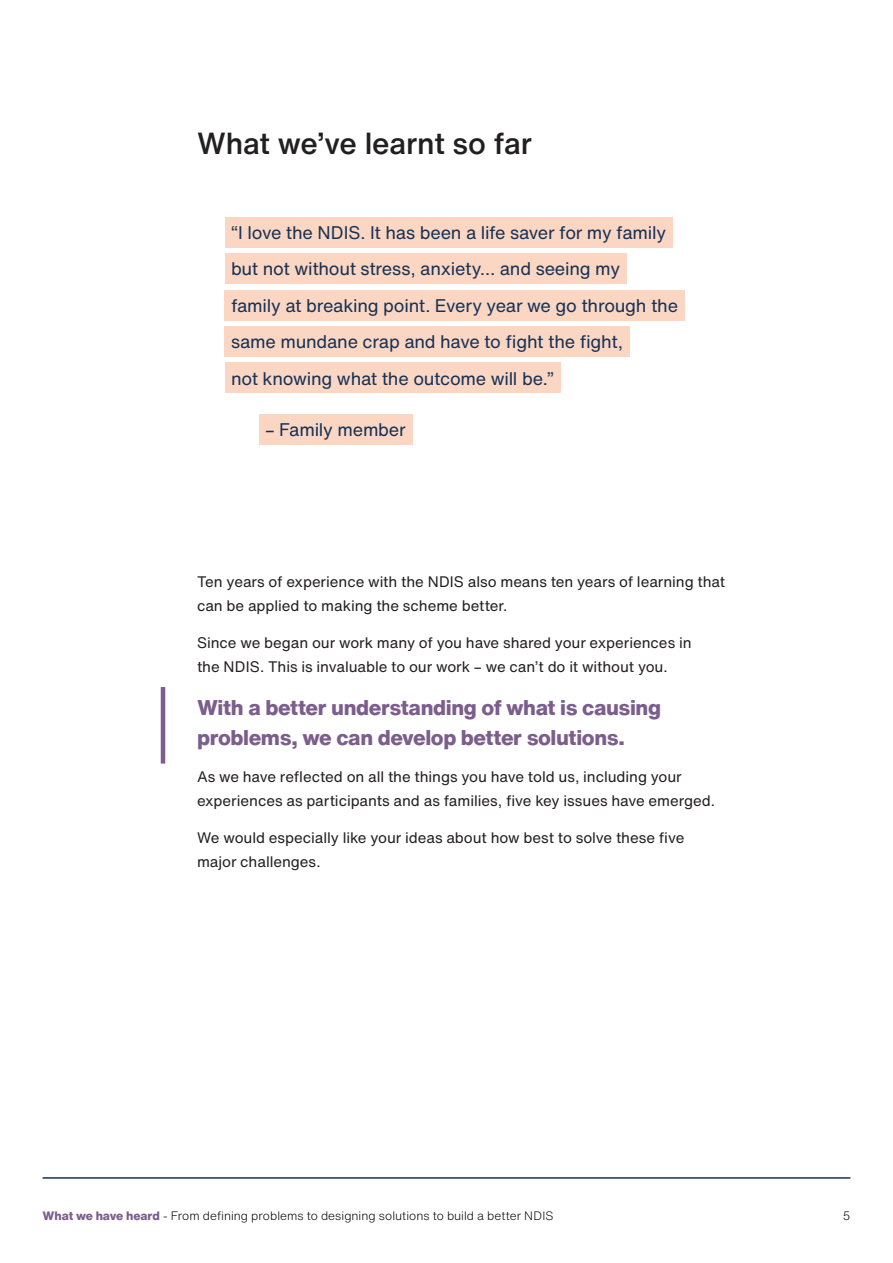
<style>
.page{position:relative;width:893px;height:1263px;background:#fff}
.page>*{position:absolute;margin:0;border:0;box-sizing:border-box;transform-origin:0 0}
.p_H3{font:500 30px "Helvetica Now Text";letter-spacing:-.005em;color:#231f20}
.p_body_emphasis{font:800 21px/30px "Helvetica Now Text";letter-spacing:-.02em;color:#7c5e8c}
.QUOTE{font:18px "Helvetica Now Text";letter-spacing:-.015em;color:#153157}
.p_body{font:15px/24px "Helvetica Now Text";letter-spacing:-.005em;color:#231f20}
.t1{font:300 12px "Helvetica Now Text";letter-spacing:.005em;color:#000}
.s1{font-weight:800;color:#7c5e8c}
</style>
<div class="page">
<hr style="left:43px;top:1177px;width:807px;height:2px;background:#153157">
<div style="left:225px;top:217px;width:448px;height:31px;background:#fbd7c3"></div>
<div style="left:225px;top:253px;width:402px;height:31px;background:#fbd7c3"></div>
<div style="left:225px;top:290px;width:460px;height:30px;background:#fbd7c3"></div>
<div style="left:225px;top:326px;width:405px;height:31px;background:#fbd7c3"></div>
<div style="left:225px;top:362px;width:335px;height:31px;background:#fbd7c3"></div>
<div style="left:259px;top:414px;width:153px;height:30px;background:#fbd7c3"></div>
<hr style="left:161px;top:687px;width:4px;height:76px;background:#7c5e8c">
<h3 class="p_H3" style="left:197px;top:121px;width:336px">What we’ve learnt so far</h3>
<p class="QUOTE" style="left:231px;top:219px;width:436px">“I love the NDIS. It has been a life saver for my family</p>
<p class="QUOTE" style="left:231px;top:256px;width:390px">but not without stress, anxiety… and seeing my</p>
<p class="QUOTE" style="left:231px;top:292px;width:449px">family at breaking point. Every year we go through the</p>
<p class="QUOTE" style="left:231px;top:328px;width:394px">same mundane crap and have to fight the fight,</p>
<p class="QUOTE" style="left:231px;top:365px;width:324px">not knowing what the outcome will be.”</p>
<p class="QUOTE" style="left:265px;top:416px;width:142px">– Family member</p>
<p class="p_body" style="left:197px;top:570px;width:530px">Ten years of experience with the NDIS also means ten years of learning that can be applied to making the scheme better.</p>
<p class="p_body" style="left:197px;top:630px;width:496px">Since we began our work many of you have shared your experiences in the NDIS. This is invaluable to our work – we can’t do it without you.</p>
<p class="p_body_emphasis" style="left:197px;top:692px;width:466px">With a better understanding of what is causing problems, we can develop better solutions.</p>
<p class="p_body" style="left:197px;top:764px;width:517px">As we have reflected on all the things you have told us, including your experiences as participants and as families, five key issues have emerged.</p>
<p class="p_body" style="left:197px;top:825px;width:489px">We would especially like your ideas about how best to solve these five major challenges.</p>
<p class="t1" style="left:43px;top:1207px;width:513px"><span class="s1">What we have heard</span> - From defining problems to designing solutions to build a better NDIS</p>
<p class="t1" style="left:843px;top:1207px;width:9px">5</p>
</div>
